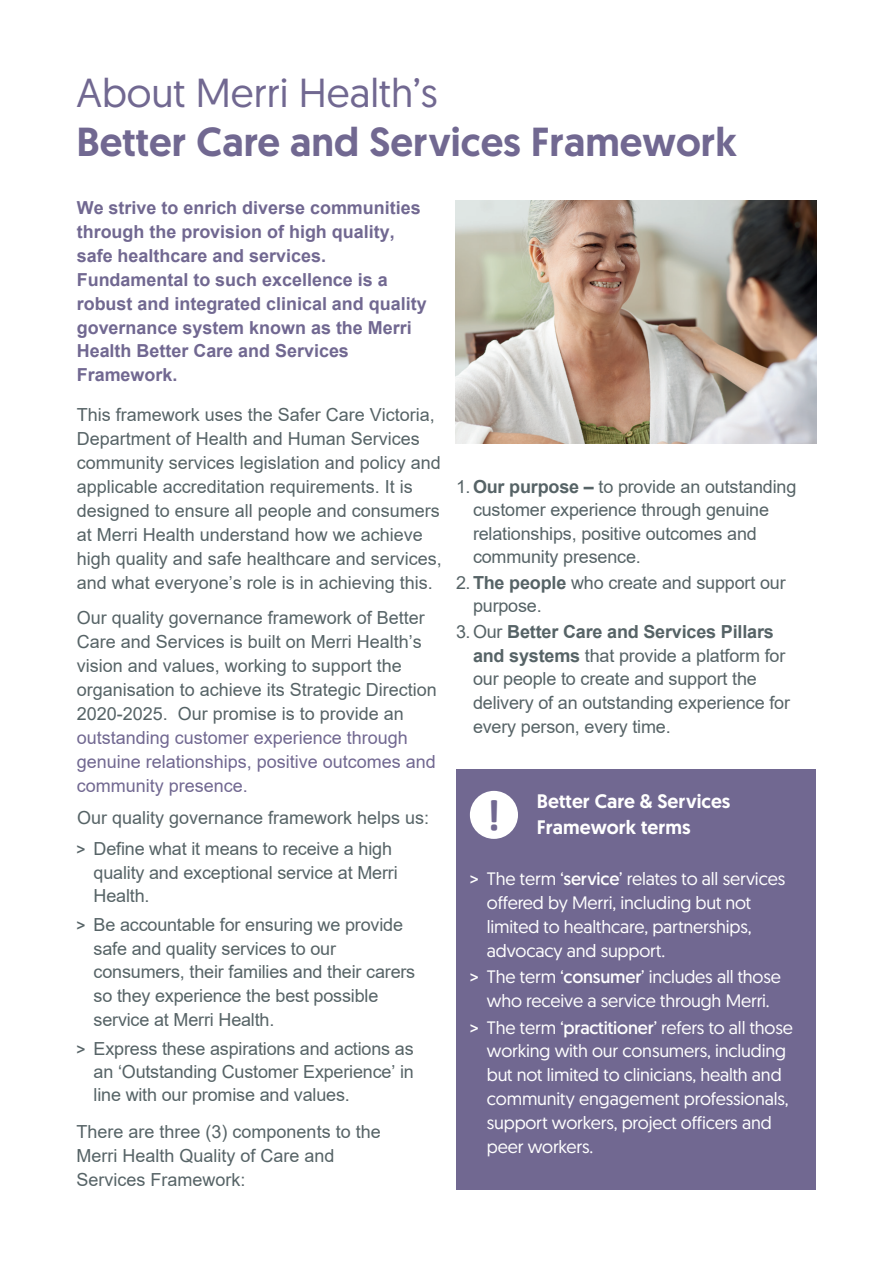
<style>
.page{position:relative;width:893px;height:1263px;background:#fff}
.page>*{position:absolute;margin:0;border:0;box-sizing:border-box;transform-origin:0 0}
.t1{font:700 44.55px "Calibri";color:#716891}
.t2{font:500 40.5px "Geomanist";color:#716891}
.t3{font:40.5px "Geomanist";color:#716891}
.t4{font:500 19.5px "Geomanist";color:#fff}
.t5{font:18px/24px "Arial";color:#566366}
.t6{font:18px/24px "Geomanist";letter-spacing:-.01em;color:#fff}
.t7{font:700 18px/23.9px "Arial";color:#716891}
.t8{font:18px/24px "Arial";color:#716891}
.s1{font-family:"Geomanist"}
.s2{font-weight:700}
.s3{font-style:inherit}
</style>
<div class="page">
<div style="left:456px;top:769px;width:359px;height:420px;background:#716891"></div>
<img style="left:455px;top:201px;width:361px;height:242px">
<div style="left:470px;top:791px;width:48px;height:48px;background:#fff;border-radius:50%"></div>
<h2 class="t3" style="left:77px;top:66px;width:363px">About Merri Health’s</h2>
<h2 class="t2" style="left:77px;top:115px;width:662px">Better Care and Services Framework</h2>
<p class="t7" style="left:77px;top:196px;width:351px">We strive to enrich diverse communities through the provision of high quality, safe healthcare and services.<br>Fundamental to such excellence is a robust and integrated clinical and quality governance system known as the Merri Health Better Care and Services Framework.</p>
<p class="t5" style="left:77px;top:403px;width:367px">This framework uses the Safer Care Victoria, Department of Health and Human Services community services legislation and policy and applicable accreditation requirements. It is designed to ensure all people and consumers at Merri Health understand how we achieve high quality and safe healthcare and services, and what everyone’s role is in achieving this.</p>
<p class="t5" style="left:77px;top:605px;width:362px">Our quality governance framework of Better Care and Services is built on Merri Health’s vision and values, working to support the organisation to achieve its Strategic Direction 2020-2025. Our promise is to provide an</p>
<p class="t8" style="left:77px;top:725px;width:361px">outstanding customer experience through genuine relationships, positive outcomes and community presence.</p>
<p class="t5" style="left:77px;top:805px;width:354px">Our quality governance framework helps us:</p>
<p class="t5" style="left:94px;top:837px;width:306px;line-height:23.2px;text-indent:-17px"><span class="s1">&gt;</span> Define what it means to receive a high quality and exceptional service at Merri<br>Health.</p>
<p class="t5" style="left:94px;top:913px;width:323px;text-indent:-17px"><span class="s1">&gt;</span> Be accountable for ensuring we provide safe and quality services to our consumers, their families and their carers so they experience the best possible service at Merri Health.</p>
<p class="t5" style="left:94px;top:1037px;width:322px;line-height:23.2px;text-align:justify;text-indent:-17px"><span class="s1">&gt;</span> Express these aspirations and actions as an ‘Outstanding Customer Experience’ in line with our promise and values.</p>
<p class="t5" style="left:77px;top:1119px;width:306px">There are three (3) components to the<br>Merri Health Quality of Care and<br>Services Framework:</p>
<p class="t5" style="left:473px;top:475px;width:325px;line-height:23.5px;text-indent:-17px">1.<span class="s2">Our purpose –</span> to provide an outstanding customer experience through genuine relationships, positive outcomes and community presence.</p>
<p class="t5" style="left:473px;top:572px;width:314px;line-height:22.5px;text-indent:-17px">2.<span class="s2">The people</span> who create and support our purpose.</p>
<p class="t5" style="left:473px;top:620px;width:318px;text-indent:-17px">3.Our <span class="s2">Better Care and Services Pillars and systems</span> that provide a platform for our people to create and support the delivery of an outstanding experience for every person, every time.</p>
<h1 class="t1" style="left:486px;top:787px;width:16px">!</h1>
<p class="t4" style="left:537px;top:788px;width:195px">Better Care &amp; Services</p>
<p class="t4" style="left:537px;top:814px;width:155px">Framework terms</p>
<p class="t6" style="left:487px;top:866px;width:300px;text-indent:-17px"><span class="s3">&gt;</span> The term ‘<span class="s3">service</span>’ relates to all services offered by Merri, including but not limited to healthcare, partnerships, advocacy and support.</p>
<p class="t6" style="left:470px;top:964px;width:312px;text-align:center"><span class="s3">&gt;</span> The term ‘<span class="s3">consumer</span>’ includes all those who receive a service through Merri.</p>
<p class="t6" style="left:487px;top:1015px;width:307px;text-indent:-17px"><span class="s3">&gt;</span> The term ‘<span class="s3">practitioner</span>’ refers to all those working with our consumers, including but not limited to clinicians, health and community engagement professionals, support workers, project officers and peer workers.</p>
</div>
